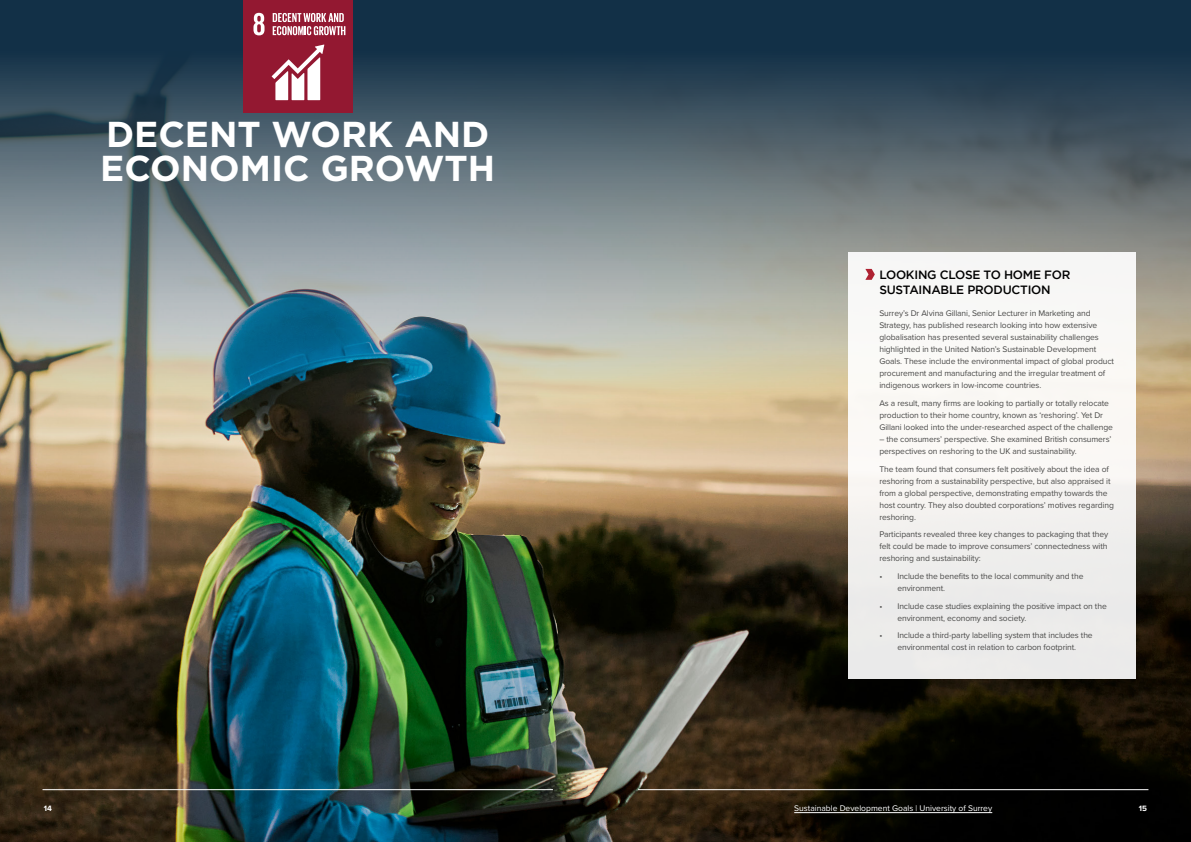
<style>
.page{position:relative;width:1191px;height:842px;background:#fff}
.page>*{position:absolute;margin:0;border:0;box-sizing:border-box;transform-origin:0 0}
.t1{font:700 36px/34px "Gotham";color:#fff}
.t2{font:500 12px/15px "Gotham";letter-spacing:-.02em;color:#000}
.t3{font:8.5px/12px "Proxima Nova";letter-spacing:-.01em;color:#4a4a49}
.t4{font:8.5px "Proxima Nova";color:#fff}
.t5{font:700 8px "Proxima Nova";color:#fff}
</style>
<div class="page">
<img style="left:0;top:546px;width:1191px;height:296px">
<img style="left:0;top:0;width:1191px;height:546px">
<hr style="left:43px;top:789px;width:510px;height:1px;background:#fff">
<div style="left:848px;top:252px;width:287px;height:427px;background:linear-gradient(to right,#f5f4f2,#f4f2f1)"></div>
<hr style="left:638px;top:789px;width:510px;height:1px;background:#fff">
<svg style="left:865px;top:269px;width:10px;height:11px"></svg>
<div style="left:243px;top:4px;width:109px;height:109px;background:#931831"></div>
<svg style="left:253px;top:13px;width:11px;height:22px"></svg>
<svg style="left:272px;top:45px;width:52px;height:55px"></svg>
<svg style="left:273px;top:13px;width:72px;height:22px"></svg>
<div style="left:243px;top:0;width:109px;height:10px;background:#931831"></div>
<hr style="left:794px;top:812px;width:198px;height:1px;background:#fff">
<h1 class="t1" style="left:100px;top:116px;width:396px">DECENT WORK AND<br>ECONOMIC GROWTH</h1>
<h2 class="t2" style="left:879px;top:267px;width:193px">LOOKING CLOSE TO HOME FOR<br>SUSTAINABLE PRODUCTION</h2>
<p class="t3" style="left:879px;top:307px;width:236px">Surrey’s Dr Alvina Gillani, Senior Lecturer in Marketing and Strategy, has published research looking into how extensive globalisation has presented several sustainability challenges highlighted in the United Nation’s Sustainable Development Goals. These include the environmental impact of global product procurement and manufacturing and the irregular treatment of indigenous workers in low-income countries.</p>
<p class="t3" style="left:879px;top:397px;width:235px">As a result, many firms are looking to partially or totally relocate production to their home country, known as ‘reshoring’. Yet Dr<br>Gillani looked into the under-researched aspect of the challenge</p>
<p class="t3" style="left:879px;top:433px;width:233px">– the consumers’ perspective. She examined British consumers’ perspectives on reshoring to the UK and sustainability.</p>
<p class="t3" style="left:879px;top:462px;width:236px">The team found that consumers felt positively about the idea of reshoring from a sustainability perspective, but also appraised it from a global perspective, demonstrating empathy towards the host country. They also doubted corporations’ motives regarding reshoring.</p>
<p class="t3" style="left:879px;top:528px;width:230px;text-align:justify">Participants revealed three key changes to packaging that they felt could be made to improve consumers’ connectedness with reshoring and sustainability:</p>
<p class="t3" style="left:897px;top:570px;width:187px;text-indent:-18px">• Include the benefits to the local community and the environment.</p>
<p class="t3" style="left:897px;top:599px;width:211px;text-indent:-18px">• Include case studies explaining the positive impact on the environment, economy and society.</p>
<p class="t3" style="left:879px;top:629px;width:215px;text-align:center">• Include a third-party labelling system that includes the environmental cost in relation to carbon footprint.</p>
<p class="t4" style="left:794px;top:802px;width:199px">Sustainable Development Goals | University of Surrey</p>
<p class="t5" style="left:44px;top:802px;width:10px">14</p>
<p class="t5" style="left:1138px;top:802px;width:10px">15</p>
</div>
